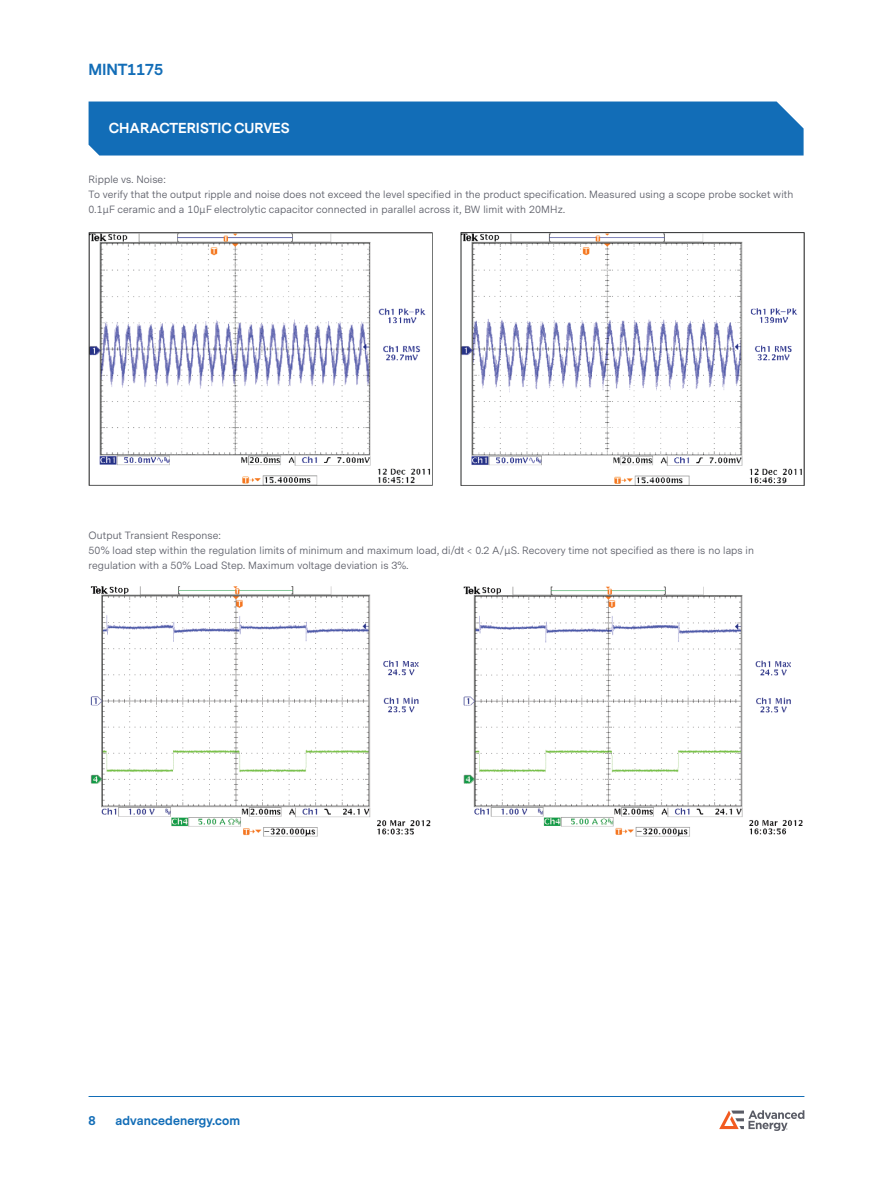
<style>
.page{position:relative;width:893px;height:1188px;background:#fff}
.page>*{position:absolute;margin:0;border:0;box-sizing:border-box;transform-origin:0 0}
.t1{font:700 15px "Messina Sans";letter-spacing:-.01em;color:#126db7}
.t2{font:700 13.5px "Messina Sans";color:#fff}
.t3{font:700 12px "Messina Sans";letter-spacing:.01em;color:#126db7}
.t4{font:10.5px/15px "Messina Sans";letter-spacing:.01em;color:#5a5c66}
</style>
<div class="page">
<hr style="left:89px;top:1096px;width:715px;height:1px;background:#126db7">
<svg style="left:719px;top:1110px;width:85px;height:21px"></svg>
<div style="left:89px;top:102px;width:715px;height:54px;background:#126db7"></div>
<img style="left:90px;top:586px;width:341px;height:251px">
<img style="left:89px;top:232px;width:344px;height:253px">
<img style="left:460px;top:232px;width:344px;height:253px">
<img style="left:463px;top:586px;width:340px;height:251px">
<h1 class="t1" style="left:89px;top:59px;width:76px">MINT1175</h1>
<p class="t2" style="left:109px;top:119px;width:182px">CHARACTERISTIC CURVES</p>
<p class="t4" style="left:89px;top:172px;width:706px">Ripple vs. Noise:<br>To verify that the output ripple and noise does not exceed the level specified in the product specification. Measured using a scope probe socket with<br>0.1μF ceramic and a 10μF electrolytic capacitor connected in parallel across it, BW limit with 20MHz.</p>
<p class="t4" style="left:89px;top:528px;width:667px">Output Transient Response:<br>50% load step within the regulation limits of minimum and maximum load, di/dt &lt; 0.2 A/μS. Recovery time not specified as there is no laps in regulation with a 50% Load Step. Maximum voltage deviation is 3%.</p>
<p class="t3" style="left:89px;top:1113px;width:9px">8</p>
<p class="t3" style="left:116px;top:1113px;width:126px">advancedenergy.com</p>
</div>
